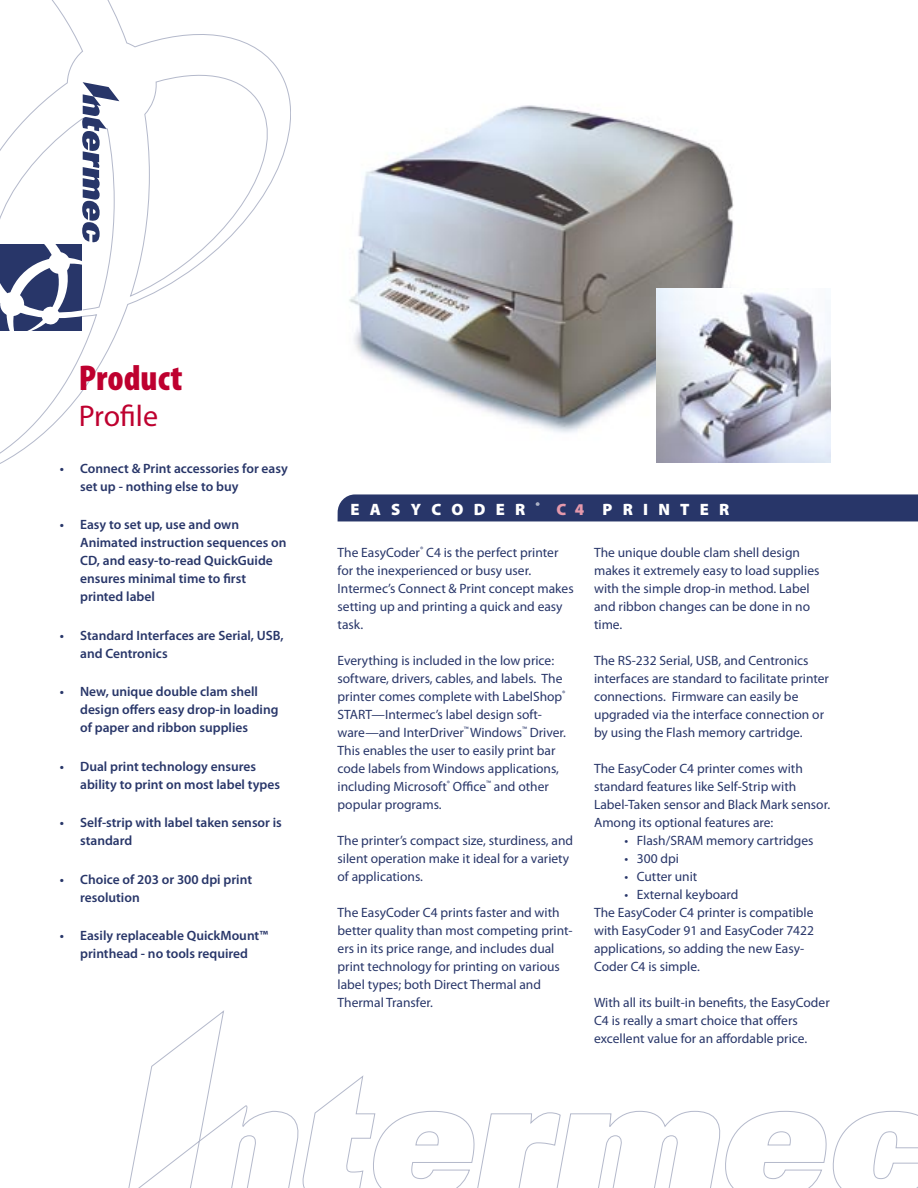
<style>
.page{position:relative;width:918px;height:1188px;background:#fff}
.page>*{position:absolute;margin:0;border:0;box-sizing:border-box;transform-origin:0 0}
.Product_word{font:900 condensed 36px "Myriad Pro";color:#be002f}
.t1{font:30px "Myriad Pro";letter-spacing:-.005em;color:#be002f}
.PRODUCT_name{font:900 16.5px "Myriad Pro";letter-spacing:.62em;color:#fff}
.Profile_body_type{font:13.5px/18px "Myriad Pro";color:#283669}
.Profile_bullet_type{font:600 13.5px/18px "Myriad Pro";color:#283669}
.s1{color:#e599ac}
</style>
<div class="page">
<svg style="left:0;top:0;width:291px;height:464px"></svg>
<svg style="left:0;top:82px;width:119px;height:249px"></svg>
<div style="left:338px;top:494px;width:580px;height:27px;background:#283669"></div>
<svg style="left:128px;top:1010px;width:790px;height:178px"></svg>
<img style="left:349px;top:105px;width:385px;height:328px">
<img style="left:656px;top:289px;width:174px;height:173px">
<p class="Product_word" style="left:79px;top:358px;width:105px">Product</p>
<p class="t1" style="left:79px;top:399px;width:81px">Profile</p>
<p class="Profile_bullet_type" style="left:80px;top:459px;width:209px;text-indent:-20px">• Connect &amp; Print accessories for easy set up - nothing else to buy</p>
<p class="Profile_bullet_type" style="left:80px;top:516px;width:208px;text-indent:-20px">• Easy to set up, use and own<br>Animated instruction sequences on<br>CD, and easy-to-read QuickGuide ensures minimal time to first printed label</p>
<p class="Profile_bullet_type" style="left:80px;top:626px;width:205px;text-indent:-20px">• Standard Interfaces are Serial, USB, and Centronics</p>
<p class="Profile_bullet_type" style="left:80px;top:683px;width:200px;text-indent:-20px">• New, unique double clam shell design offers easy drop-in loading of paper and ribbon supplies</p>
<p class="Profile_bullet_type" style="left:80px;top:757px;width:201px;text-indent:-20px">• Dual print technology ensures ability to print on most label types</p>
<p class="Profile_bullet_type" style="left:80px;top:814px;width:203px;text-indent:-20px">• Self-strip with label taken sensor is standard</p>
<p class="Profile_bullet_type" style="left:80px;top:870px;width:173px;text-indent:-20px">• Choice of 203 or 300 dpi print resolution</p>
<p class="Profile_bullet_type" style="left:60px;top:927px;width:210px;text-align:center">• Easily replaceable QuickMount™ printhead - no tools required</p>
<p class="PRODUCT_name" style="left:351px;top:500px;width:380px">EASYCODER <sup>®</sup> <span class="s1">C4</span> PRINTER</p>
<p class="Profile_body_type" style="left:338px;top:544px;width:238px">The EasyCoder<sup>®</sup> C4 is the perfect printer for the inexperienced or busy user.<br>Intermec’s Connect &amp; Print concept makes setting up and printing a quick and easy task.</p>
<p class="Profile_body_type" style="left:338px;top:652px;width:230px">Everything is included in the low price: software, drivers, cables, and labels. The printer comes complete with LabelShop<sup>® </sup>START—Intermec’s label design soft&shy;ware—and InterDriver<sup>™</sup> Windows<sup>™</sup> Driver.<br>This enables the user to easily print bar code labels from Windows applications, including Microsoft<sup>®</sup> Office<sup>™</sup> and other popular programs.</p>
<p class="Profile_body_type" style="left:338px;top:832px;width:237px">The printer’s compact size, sturdiness, and silent operation make it ideal for a variety of applications.</p>
<p class="Profile_body_type" style="left:338px;top:904px;width:237px">The EasyCoder C4 prints faster and with better quality than most competing print&shy;ers in its price range, and includes dual print technology for printing on various label types; both Direct Thermal and Thermal Transfer.</p>
<p class="Profile_body_type" style="left:594px;top:544px;width:227px">The unique double clam shell design makes it extremely easy to load supplies with the simple drop-in method. Label and ribbon changes can be done in no time.</p>
<p class="Profile_body_type" style="left:594px;top:652px;width:236px">The RS-232 Serial, USB, and Centronics interfaces are standard to facilitate printer connections. Firmware can easily be upgraded via the interface connection or by using the Flash memory cartridge.</p>
<p class="Profile_body_type" style="left:594px;top:760px;width:210px">The EasyCoder C4 printer comes with standard features like Self-Strip with</p>
<p class="Profile_body_type" style="left:594px;top:796px;width:238px">Label-Taken sensor and Black Mark sensor.</p>
<p class="Profile_body_type" style="left:594px;top:814px;width:181px">Among its optional features are:</p>
<p class="Profile_body_type" style="left:624px;top:832px;width:191px">• Flash/SRAM memory cartridges</p>
<p class="Profile_body_type" style="left:624px;top:850px;width:56px">• 300 dpi</p>
<p class="Profile_body_type" style="left:624px;top:868px;width:74px">• Cutter unit</p>
<p class="Profile_body_type" style="left:624px;top:886px;width:116px">• External keyboard</p>
<p class="Profile_body_type" style="left:594px;top:904px;width:222px">The EasyCoder C4 printer is compatible with EasyCoder 91 and EasyCoder 7422 applications, so adding the new Easy-Coder C4 is simple.</p>
<p class="Profile_body_type" style="left:594px;top:994px;width:237px">With all its built-in benefits, the EasyCoder<br>C4 is really a smart choice that offers</p>
<p class="Profile_body_type" style="left:594px;top:1030px;width:215px">excellent value for an affordable price.</p>
</div>
